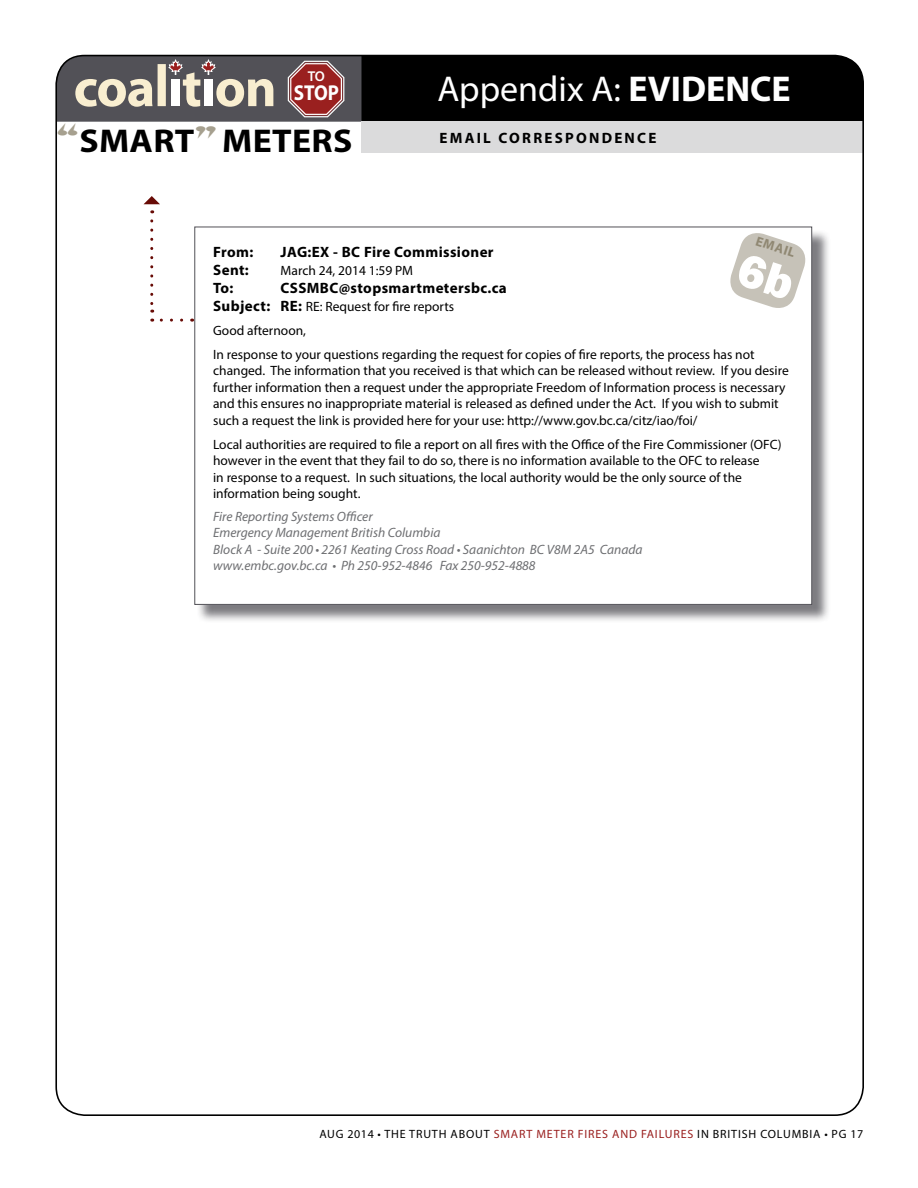
<style>
.page{position:relative;width:918px;height:1188px;background:#fff}
.page>*{position:absolute;margin:0;border:0;box-sizing:border-box;transform-origin:0 0}
.t1{font:36px "Myriad Pro";color:#fff}
.t2{font:700 33px "Myriad Pro";letter-spacing:.01em;color:#000;scale:1.08 1}
.t3{font:700 21.6px "Myriad Pro";color:#fff;scale:.89 1}
.t4{font:700 15px "Myriad Pro";letter-spacing:.03em;color:#000}
.t5{font:700 15px "Myriad Pro";letter-spacing:.15em;color:#000}
.t6{font:600 14.25px "Myriad Pro";color:#fff}
.t7{font:13.5px/16.5px "Myriad Pro";color:#000}
.t8{font:italic 13.5px/16.5px "Myriad Pro";color:#6d6e71}
.t9{font:700 13.5px "Myriad Pro";color:#908873}
.t10{font:12px "Myriad Pro";letter-spacing:.07em;color:#000}
.s1{font-family:"Snap ITC";font-weight:400;color:#a6a08f}
.s2{font-weight:700}
.s3{font-weight:700;font-size:15px}
.s4{color:#9a201f}
</style>
<div class="page">
<svg style="left:58px;top:56px;width:805px;height:66px;background:#312b2b"></svg>
<div style="left:362px;top:122px;width:501px;height:31px;background:#dbdbdc"></div>
<div style="left:197px;top:229px;width:634px;height:395px;background:#525157;opacity:.75"></div>
<div style="left:195px;top:227px;width:617px;height:377px;background:#fff"></div>
<svg style="left:152px;top:319px;width:30px;height:3px"></svg>
<svg style="left:150px;top:221px;width:3px;height:92px"></svg>
<svg style="left:144px;top:196px;width:16px;height:8px"></svg>
<svg style="left:730px;top:233px;width:76px;height:75px"></svg>
<p class="t6" style="left:308px;top:67px;width:19px">to</p>
<h3 class="t3" style="left:294px;top:79px;width:52px">stop</h3>
<h2 class="t2" style="left:56px;top:119px;width:276px"><span class="s1">“</span>Smart<span class="s1">”</span>Meters</h2>
<h1 class="t1" style="left:437px;top:67px;width:355px">Appendix A: <span class="s2">EVIDENCE</span></h1>
<p class="t5" style="left:440px;top:129px;width:218px">EMAIL CORRESPONDENCE</p>
<p class="t9" style="left:759px;top:232px;width:34px;rotate:18deg">email</p>
<p class="t4" style="left:213px;top:242px;width:42px">From:</p>
<p class="t4" style="left:281px;top:242px;width:215px">JAG:EX - BC Fire Commissioner</p>
<p class="t4" style="left:213px;top:260px;width:37px">Sent:</p>
<p class="t7" style="left:281px;top:262px;width:132px">March 24, 2014 1:59 PM</p>
<p class="t4" style="left:213px;top:278px;width:22px">To:</p>
<p class="t4" style="left:281px;top:278px;width:20px">CSSM</p>
<p class="t4" style="left:320px;top:278px;width:188px">BC@stopsmartmetersbc.ca</p>
<p class="t7" style="left:213px;top:294px;width:543px;line-height:24px"><span class="s3">Subject: RE:</span> RE: Request for fire reports<br>Good afternoon,<br>I n response to your questions regarding the request for copies of fire reports, the process has not</p>
<p class="t7" style="left:213px;top:362px;width:577px">changed. The information that you received is that which can be released without review. If you desire further information then a request under the appropriate Freedom of I nformation process is necessary and this ensures no inappropriate material is released as defined under the Act. If you wish to submit such a request the link is provided here for your use: http://www.gov.bc.ca/citz/iao/foi/</p>
<p class="t7" style="left:213px;top:436px;width:570px">Local authorities are required to file a report on all fires with the Office of the Fire Commissioner (OFC) however in the event that they fail to do so, there is no information available to the OFC to release<br>in response to a request. I n such situations, the local authority would be the only source of the information being sought.</p>
<p class="t8" style="left:213px;top:508px;width:431px">Fire Reporting Systems Officer<br>Emergency Management British Columbia<br>Block A - Suite 200 • 2261 Keating Cross Road • Saanichton BC V8M 2A5 Canada www.embc.gov.bc.ca • Ph 250-952-4846 Fax 250-952-4888</p>
<p class="t10" style="left:319px;top:1126px;width:546px">AUG 2014 • The truth about <span class="s4">Smart Meter Fires and Failures</span> in British Columbia • Pg 17</p>
</div>
